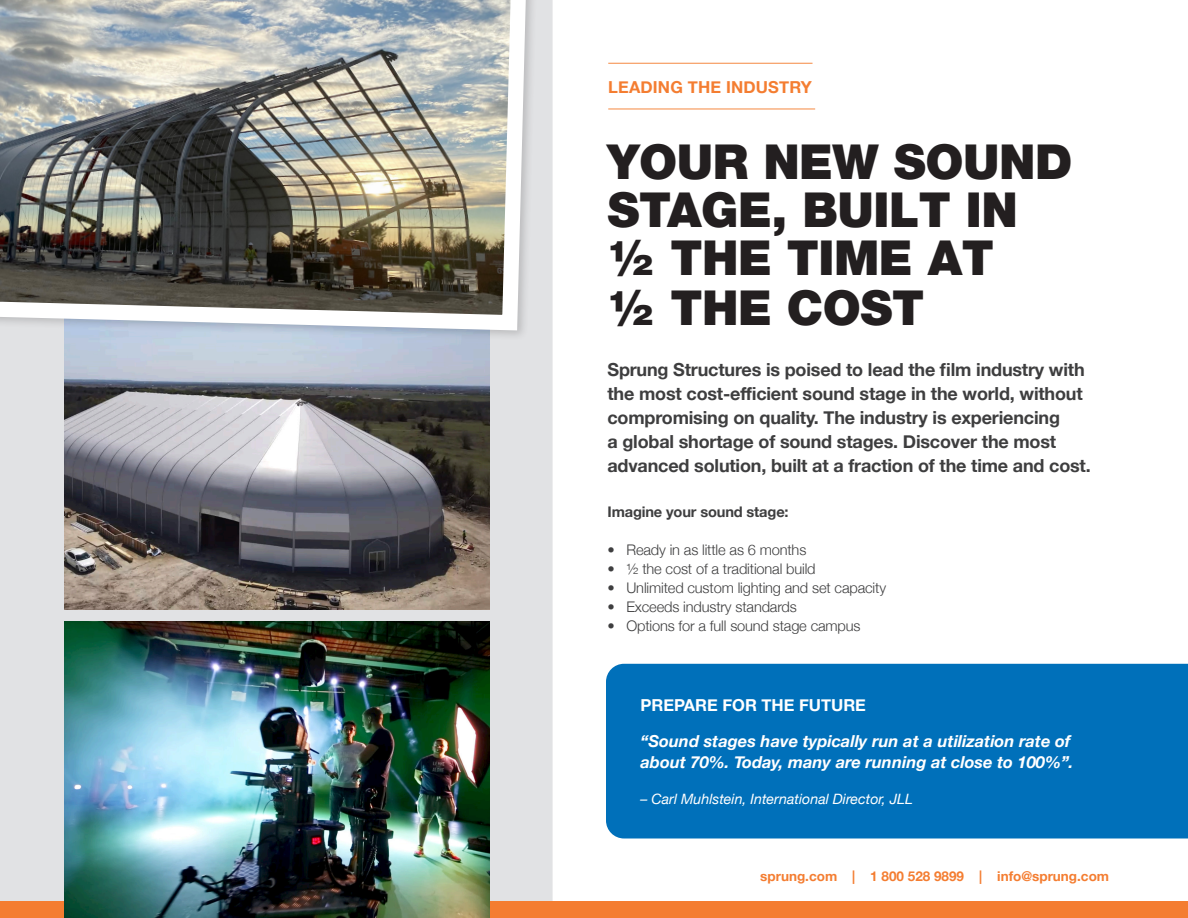
<style>
.page{position:relative;width:1188px;height:918px;background:#fff}
.page>*{position:absolute;margin:0;border:0;box-sizing:border-box;transform-origin:0 0}
.t1{font:900 48px/48.4px "Helvetica Neue LT";letter-spacing:-.01em;color:#231f20}
.t2{font:700 18px/24px "Helvetica Neue";letter-spacing:-.01em;color:#3e3e3f}
.t3{font:italic 700 16.5px/21px "Helvetica Neue";color:#fff}
.t4{font:700 16.5px "Helvetica Neue";color:#fff}
.t5{font:700 16.5px "Helvetica Neue";letter-spacing:.01em;color:#f47d31}
.t6{font:300 14.7px "Helvetica Neue";letter-spacing:-.01em;color:#3e3e3f}
.t7{font:700 14.7px "Helvetica Neue";letter-spacing:-.01em;color:#3e3e3f}
.t8{font:italic 14.25px "Helvetica Neue";color:#fff}
.t9{font:700 13.5px "Helvetica Neue";color:#f47d31}
</style>
<div class="page">
<div style="left:0;top:0;width:553px;height:901px;background:#e1e2e4"></div>
<img style="left:64px;top:342px;width:426px;height:267px">
<div style="left:0;top:901px;width:1188px;height:17px;background:#f47d31"></div>
<img style="left:65px;top:621px;width:424px;height:297px">
<hr style="left:608px;top:63px;width:205px;height:1px;background:#f58841">
<hr style="left:608px;top:109px;width:207px;height:1px;background:#f58841">
<div style="left:606px;top:664px;width:582px;height:174px;background:#0070ba"></div>
<img style="left:0;top:0;width:534px;height:338px">
<p class="t5" style="left:608px;top:74px;width:205px">LEADING THE INDUSTRY</p>
<p class="t1" style="left:608px;top:138px;width:466px">YOUR NEW SOUND<br>STAGE, BUILT IN ½ THE TIME AT<br>½ THE COST</p>
<p class="t2" style="left:608px;top:358px;width:485px">Sprung Structures is poised to lead the film industry with the most cost-efficient sound stage in the world, without compromising on quality. The industry is experiencing<br>a global shortage of sound stages. Discover the most advanced solution, built at a fraction of the time and cost.</p>
<p class="t7" style="left:608px;top:500px;width:183px">Imagine your sound stage:</p>
<p class="t6" style="left:608px;top:538px;width:200px">• Ready in as little as 6 months</p>
<p class="t6" style="left:608px;top:557px;width:210px">• ½ the cost of a traditional build</p>
<p class="t6" style="left:608px;top:576px;width:280px">• Unlimited custom lighting and set capacity</p>
<p class="t6" style="left:608px;top:595px;width:191px">• Exceeds industry standards</p>
<p class="t6" style="left:608px;top:614px;width:255px">• Options for a full sound stage campus</p>
<p class="t4" style="left:640px;top:692px;width:227px">PREPARE FOR THE FUTURE</p>
<p class="t3" style="left:640px;top:731px;width:435px">“Sound stages have typically run at a utilization rate of about 70%. Today, many are running at close to 100%”.</p>
<p class="t8" style="left:640px;top:789px;width:274px">– Carl Muhlstein, International Director, JLL</p>
<p class="t9" style="left:760px;top:866px;width:350px">sprung.com | 1 800 528 9899 | info@sprung.com</p>
</div>
